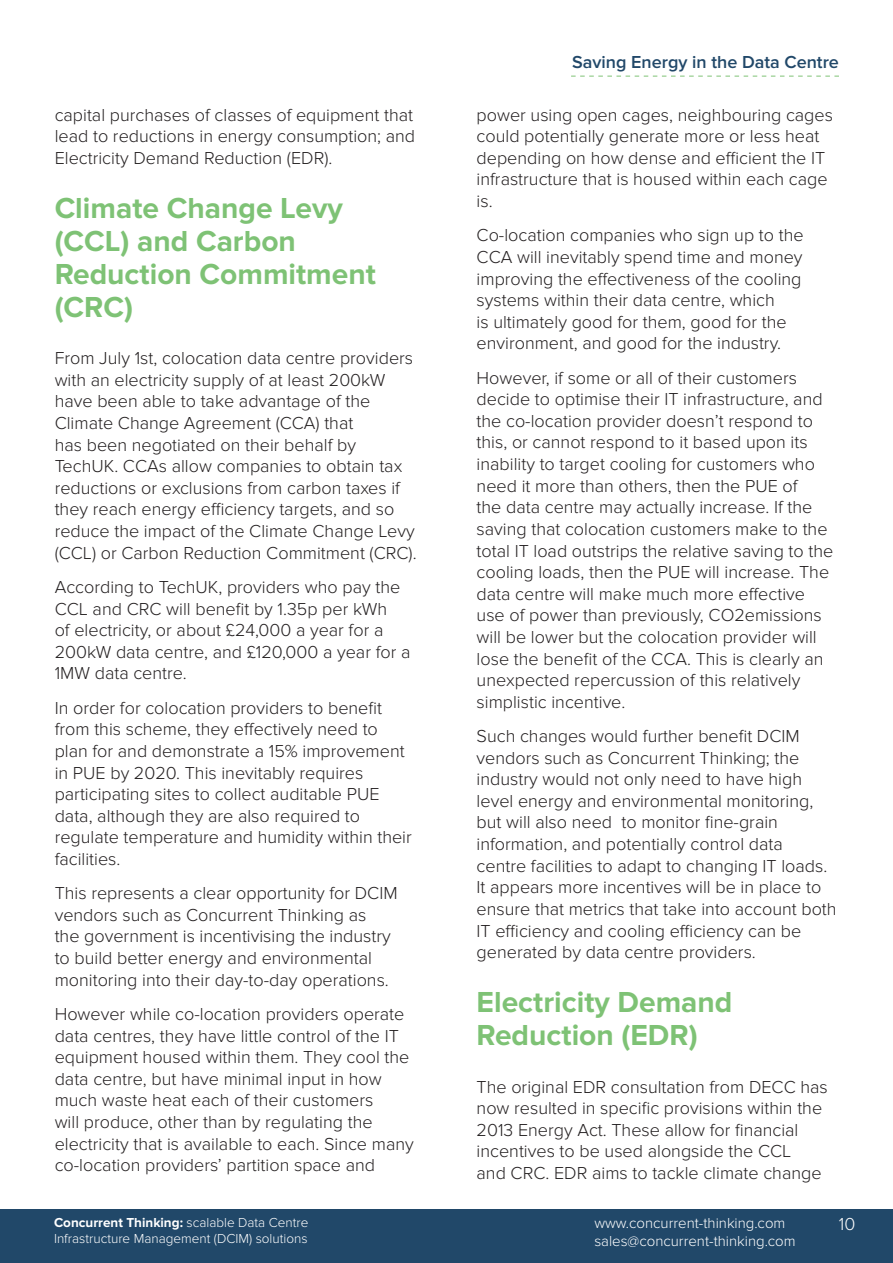
<style>
.page{position:relative;width:893px;height:1263px;background:#fff}
.page>*{position:absolute;margin:0;border:0;box-sizing:border-box;transform-origin:0 0}
.CT_headings{font:700 30px/33px "Proxima Nova";color:#7ec275}
.CT_body{font:300 18px/21.6px "Proxima Nova";color:#231f20}
.t1{font:600 18px "Proxima Nova";color:#214869}
.t2{font:300 18px "Proxima Nova";color:#fff}
.t3{font:300 15px "Proxima Nova";color:#fff}
.t4{font:300 13.5px/16.2px "Proxima Nova";color:#fff}
.s1{font-weight:700}
</style>
<div class="page">
<div style="left:0;top:1209px;width:893px;height:54px;background:#214869"></div>
<svg style="left:571px;top:76px;width:268px;height:1px"></svg>
<p class="CT_body" style="left:55px;top:104px;width:362px">capital purchases of classes of equipment that lead to reductions in energy consumption; and<br>Electricity Demand Reduction (EDR).</p>
<p class="CT_headings" style="left:55px;top:192px;width:323px">Climate Change Levy (CCL) and Carbon<br>Reduction Commitment (CRC)</p>
<p class="CT_body" style="left:55px;top:348px;width:363px">From July 1st, colocation data centre providers with an electricity supply of at least 200kW have been able to take advantage of the Climate Change Agreement (CCA) that<br>has been negotiated on their behalf by TechUK. CCAs allow companies to obtain tax reductions or exclusions from carbon taxes if they reach energy efficiency targets, and so reduce the impact of the Climate Change Levy (CCL) or Carbon Reduction Commitment (CRC).</p>
<p class="CT_body" style="left:55px;top:576px;width:357px">According to TechUK, providers who pay the CCL and CRC will benefit by 1.35p per kWh<br>of electricity, or about £24,000 a year for a 200kW data centre, and £120,000 a year for a 1MW data centre.</p>
<p class="CT_body" style="left:55px;top:697px;width:359px">In order for colocation providers to benefit from this scheme, they effectively need to plan for and demonstrate a 15% improvement in PUE by 2020. This inevitably requires participating sites to collect auditable PUE data, although they are also required to regulate temperature and humidity within their facilities.</p>
<p class="CT_body" style="left:55px;top:883px;width:344px">This represents a clear opportunity for DCIM vendors such as Concurrent Thinking as<br>the government is incentivising the industry to build better energy and environmental monitoring into their day-to-day operations.</p>
<p class="CT_body" style="left:55px;top:1003px;width:361px">However while co-location providers operate data centres, they have little control of the IT equipment housed within them. They cool the data centre, but have minimal input in how much waste heat each of their customers<br>will produce, other than by regulating the electricity that is available to each. Since many co-location providers’ partition space and</p>
<p class="t1" style="left:572px;top:52px;width:268px">Saving Energy in the Data Centre</p>
<p class="CT_body" style="left:477px;top:104px;width:358px">power using open cages, neighbouring cages could potentially generate more or less heat depending on how dense and efficient the IT infrastructure that is housed within each cage is.</p>
<p class="CT_body" style="left:477px;top:225px;width:329px">Co-location companies who sign up to the CCA will inevitably spend time and money improving the effectiveness of the cooling systems within their data centre, which<br>is ultimately good for them, good for the environment, and good for the industry.</p>
<p class="CT_body" style="left:477px;top:367px;width:358px">However, if some or all of their customers decide to optimise their IT infrastructure, and the co-location provider doesn’t respond to this, or cannot respond to it based upon its inability to target cooling for customers who need it more than others, then the PUE of<br>the data centre may actually increase. If the saving that colocation customers make to the total IT load outstrips the relative saving to the cooling loads, then the PUE will increase. The data centre will make much more effective use of power than previously, CO2emissions will be lower but the colocation provider will lose the benefit of the CCA. This is clearly an unexpected repercussion of this relatively simplistic incentive.</p>
<p class="CT_body" style="left:477px;top:725px;width:361px">Such changes would further benefit DCIM vendors such as Concurrent Thinking; the industry would not only need to have high level energy and environmental monitoring, but will also need to monitor fine-grain information, and potentially control data centre facilities to adapt to changing IT loads.<br>It appears more incentives will be in place to ensure that metrics that take into account both IT efficiency and cooling efficiency can be generated by data centre providers.</p>
<p class="CT_headings" style="left:477px;top:986px;width:257px">Electricity Demand<br>Reduction (EDR)</p>
<p class="CT_body" style="left:477px;top:1076px;width:353px">The original EDR consultation from DECC has now resulted in specific provisions within the 2013 Energy Act. These allow for financial incentives to be used alongside the CCL<br>and CRC. EDR aims to tackle climate change</p>
<p class="t4" style="left:54px;top:1214px;width:256px"><span class="s1">Concurrent Thinking:</span> scalable Data Centre<br>Infrastructure Management (DCIM) solutions</p>
<p class="t3" style="left:594px;top:1214px;width:193px">www.concurrent-thinking.com</p>
<p class="t2" style="left:839px;top:1214px;width:18px">10</p>
<p class="t3" style="left:594px;top:1232px;width:203px">sales@concurrent-thinking.com</p>
</div>
